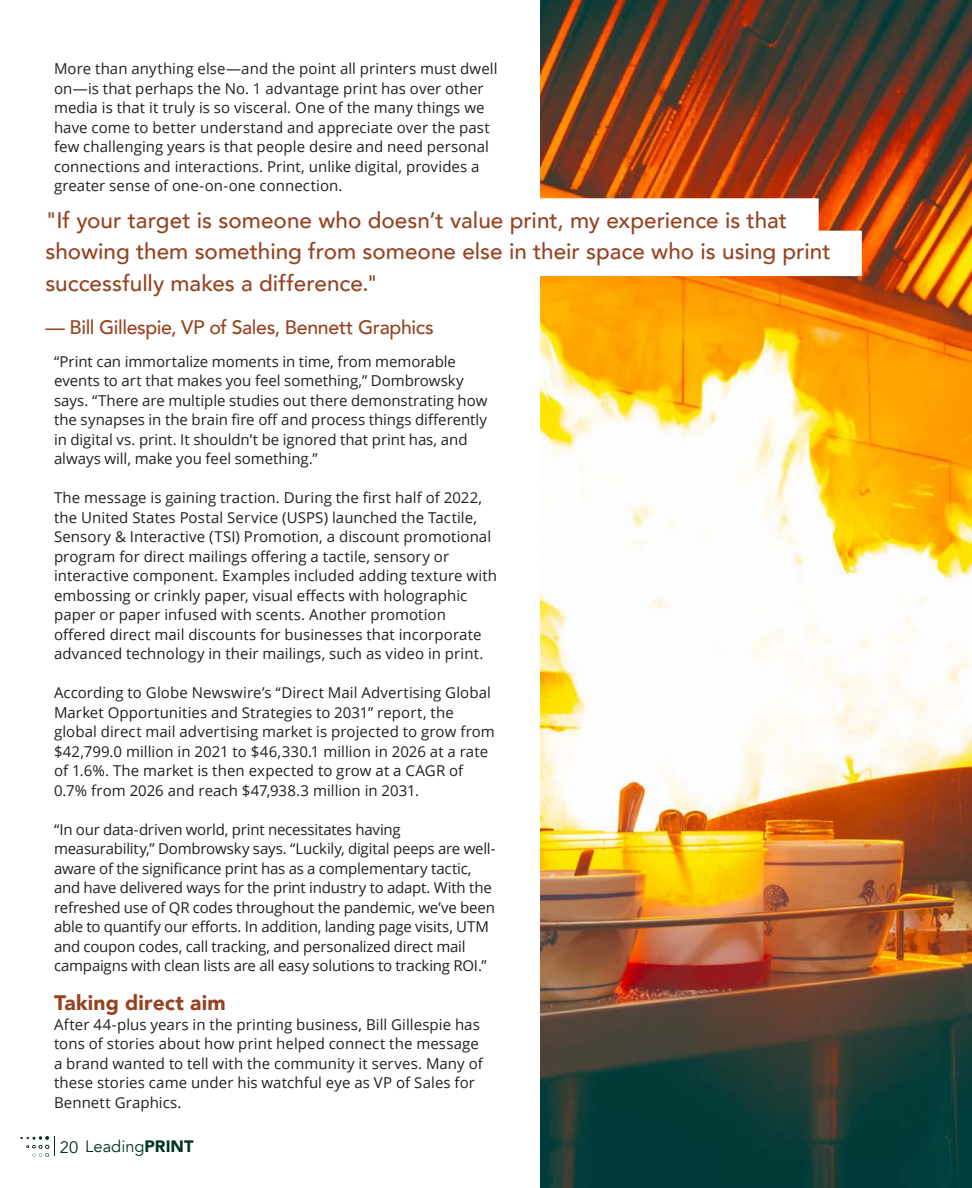
<style>
.page{position:relative;width:972px;height:1188px;background:#fff}
.page>*{position:absolute;margin:0;border:0;box-sizing:border-box;transform-origin:0 0}
.t1{font:500 22.5px/31.5px "Avenir";color:#964321}
.t2{font:900 21px "Avenir";letter-spacing:.01em;color:#964321}
.t3{font:500 19.5px "Avenir";letter-spacing:-.02em;color:#964321}
.t4{font:16.5px "Avenir";color:#003320}
.t5{font:15px/19.5px "Open Sans";letter-spacing:.005em;color:#231f20}
.t6{font:15px/19.5px "Open Sans";letter-spacing:-.015em;color:#231f20}
.s1{font-weight:900}
</style>
<div class="page">
<svg style="left:20px;top:1136px;width:35px;height:21px"></svg>
<img style="left:540px;top:0;width:432px;height:1188px">
<svg style="left:540px;top:198px;width:322px;height:102px"></svg>
<p class="t5" style="left:54px;top:59px;width:445px">More than anything else—and the point all printers must dwell on—is that perhaps the No. 1 advantage print has over other media is that it truly is so visceral. One of the many things we have come to better understand and appreciate over the past few challenging years is that people desire and need personal connections and interactions. Print, unlike digital, provides a greater sense of one-on-one connection.</p>
<p class="t1" style="left:45px;top:203px;width:787px">"If your target is someone who doesn’t value print, my experience is that showing them something from someone else in their space who is using print successfully makes a difference."</p>
<p class="t3" style="left:45px;top:310px;width:390px">— Bill Gillespie, VP of Sales, Bennett Graphics</p>
<p class="t5" style="left:54px;top:351px;width:435px">“Print can immortalize moments in time, from memorable events to art that makes you feel something,” Dombrowsky says. “There are multiple studies out there demonstrating how the synapses in the brain fire off and process things differently in digital vs. print. It shouldn’t be ignored that print has, and always will, make you feel something.”</p>
<p class="t5" style="left:54px;top:488px;width:445px">The message is gaining traction. During the first half of 2022, the United States Postal Service (USPS) launched the Tactile, Sensory &amp; Interactive (TSI) Promotion, a discount promotional program for direct mailings offering a tactile, sensory or interactive component. Examples included adding texture with embossing or crinkly paper, visual effects with holographic paper or paper infused with scents. Another promotion offered direct mail discounts for businesses that incorporate advanced technology in their mailings, such as video in print.</p>
<p class="t5" style="left:54px;top:683px;width:442px">According to Globe Newswire’s “Direct Mail Advertising Global Market Opportunities and Strategies to 2031” report, the global direct mail advertising market is projected to grow from $42,799.0 million in 2021 to $46,330.1 million in 2026 at a rate of 1.6%. The market is then expected to grow at a CAGR of 0.7% from 2026 and reach $47,938.3 million in 2031.</p>
<p class="t6" style="left:54px;top:819px;width:443px">“In our data-driven world, print necessitates having measurability,” Dombrowsky says. “Luckily, digital peeps are well&shy;aware of the significance print has as a complementary tactic, and have delivered ways for the print industry to adapt. With the refreshed use of QR codes throughout the pandemic, we’ve been able to quantify our efforts. In addition, landing page visits, UTM and coupon codes, call tracking, and personalized direct mail campaigns with clean lists are all easy solutions to tracking ROI.”</p>
<p class="t2" style="left:54px;top:985px;width:173px">Taking direct aim</p>
<p class="t5" style="left:54px;top:1014px;width:430px">After 44-plus years in the printing business, Bill Gillespie has tons of stories about how print helped connect the message a brand wanted to tell with the community it serves. Many of these stories came under his watchful eye as VP of Sales for Bennett Graphics.</p>
<p class="t4" style="left:60px;top:1136px;width:135px">20 Leading<span class="s1">PRINT</span></p>
</div>
